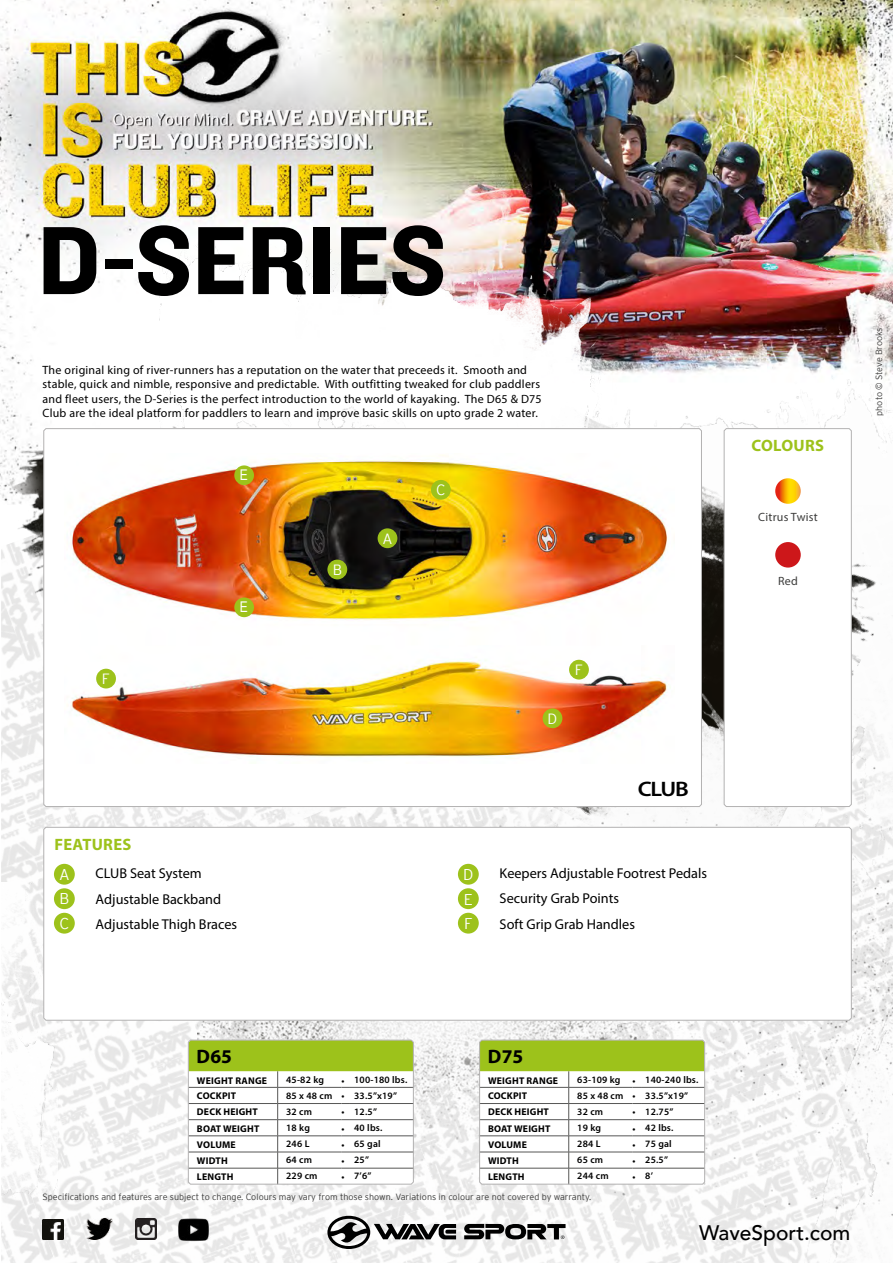
<style>
.page{position:relative;width:893px;height:1263px;background:#fff}
.page>*{position:absolute;margin:0;border:0;box-sizing:border-box;transform-origin:0 0}
.Boat_MODEL{font:100.5px "Knockout 51 Middleweight";color:#000}
.t1{font:500 21px "Avenir";color:#000}
.Boat_MODEL-2{font:600 21px "Myriad Pro";color:#000;scale:1.13 1}
.Boat_Model_SIZE{font:700 19.5px "Myriad Pro";letter-spacing:.005em;color:#000}
.t2{font:700 16.5px "Myriad Pro";letter-spacing:.02em;color:#9dc21b}
.BULLET_POINTS_-_FEAT{font:300 15.6px "Interstate";color:#fff}
.BULLET_POINTS_-_FEAT-2{font:300 14.85px "Interstate";color:#fff}
.t3{font:14.85px "Arial Narrow";color:#fff}
.FEATURES{font:14.25px "Myriad Pro";color:#000}
.Description{font:12px/14.4px "Myriad Pro";letter-spacing:.02em;color:#000}
.COLOURS{font:12px "Myriad Pro";letter-spacing:.02em;color:#3c3c3b}
.Specification_INFO{font:600 9.75px "Myriad Pro";letter-spacing:.02em;color:#000}
.Specification_TITLE{font:700 9.75px "Myriad Pro";letter-spacing:.02em;color:#000}
.t4{font:300 9px "Interstate";color:#3c3c3b}
</style>
<div class="page">
<img style="left:1px;top:672px;width:179px;height:170px">
<img style="left:1px;top:842px;width:235px;height:421px">
<img style="left:236px;top:1220px;width:196px;height:43px">
<img style="left:444px;top:1220px;width:332px;height:43px">
<img style="left:0;top:0;width:893px;height:409px">
<img style="left:1px;top:882px;width:56px;height:329px">
<img style="left:776px;top:1220px;width:102px;height:43px">
<img style="left:617px;top:305px;width:276px;height:87px">
<img style="left:617px;top:392px;width:276px;height:364px">
<img style="left:198px;top:988px;width:695px;height:232px">
<img style="left:159px;top:237px;width:458px;height:191px">
<img style="left:0;top:410px;width:43px;height:262px">
<img style="left:110px;top:354px;width:382px;height:74px">
<img style="left:521px;top:655px;width:365px;height:370px">
<img style="left:180px;top:762px;width:713px;height:226px">
<svg style="left:43px;top:428px;width:659px;height:379px"></svg>
<svg style="left:723px;top:428px;width:129px;height:379px"></svg>
<svg style="left:43px;top:826px;width:809px;height:195px"></svg>
<img style="left:43px;top:1219px;width:20px;height:21px">
<img style="left:87px;top:1219px;width:25px;height:20px">
<img style="left:136px;top:1219px;width:20px;height:21px">
<img style="left:177px;top:1218px;width:33px;height:24px">
<svg style="left:327px;top:1216px;width:129px;height:33px"></svg>
<svg style="left:464px;top:1224px;width:102px;height:15px;background:#5d5c5c"></svg>
<svg style="left:479px;top:1039px;width:226px;height:146px"></svg>
<svg style="left:188px;top:1039px;width:226px;height:146px"></svg>
<img style="left:65px;top:454px;width:609px;height:310px">
<div style="left:234px;top:597px;width:20px;height:20px;background:#9dc21b;border-radius:50%"></div>
<div style="left:378px;top:528px;width:19px;height:20px;background:#9dc21b;border-radius:50%"></div>
<div style="left:327px;top:560px;width:20px;height:19px;background:#9dc21b;border-radius:50%"></div>
<div style="left:431px;top:480px;width:20px;height:20px;background:#9dc21b;border-radius:50%"></div>
<div style="left:543px;top:708px;width:19px;height:20px;background:#9dc21b;border-radius:50%"></div>
<div style="left:96px;top:669px;width:20px;height:19px;background:#9dc21b;border-radius:50%"></div>
<div style="left:569px;top:660px;width:20px;height:19px;background:#9dc21b;border-radius:50%"></div>
<svg style="left:775px;top:478px;width:26px;height:26px"></svg>
<div style="left:775px;top:542px;width:26px;height:26px;background:#cd171a;border-radius:50%"></div>
<div style="left:234px;top:465px;width:20px;height:20px;background:#9dc21b;border-radius:50%"></div>
<div style="left:54px;top:913px;width:21px;height:21px;background:#9dc21b;border-radius:50%"></div>
<div style="left:54px;top:888px;width:21px;height:21px;background:#9dc21b;border-radius:50%"></div>
<div style="left:54px;top:864px;width:21px;height:21px;background:#9dc21b;border-radius:50%"></div>
<div style="left:458px;top:913px;width:21px;height:20px;background:#9dc21b;border-radius:50%"></div>
<div style="left:458px;top:864px;width:21px;height:21px;background:#9dc21b;border-radius:50%"></div>
<div style="left:458px;top:888px;width:21px;height:21px;background:#9dc21b;border-radius:50%"></div>
<p class="Boat_MODEL" style="left:38px;top:193px;width:410px">D-SERIES</p>
<p class="Description" style="left:43px;top:362px;width:501px">The original king of river-runners has a reputation on the water that preceeds it. Smooth and stable, quick and nimble, responsive and predictable. With outfitting tweaked for club paddlers and fleet users, the D-Series is the perfect introduction to the world of kayaking. The D65 &amp; D75<br>Club are the ideal platform for paddlers to learn and improve basic skills on upto grade 2 water.</p>
<p class="t3" style="left:240px;top:464px;width:10px">E</p>
<p class="BULLET_POINTS_-_FEAT-2" style="left:102px;top:670px;width:10px">F</p>
<p class="t3" style="left:240px;top:596px;width:10px">E</p>
<h3 class="t2" style="left:54px;top:834px;width:79px">FEATURES</h3>
<p class="BULLET_POINTS_-_FEAT" style="left:59px;top:866px;width:12px">A</p>
<p class="FEATURES" style="left:96px;top:864px;width:108px">CLUB Seat System</p>
<p class="BULLET_POINTS_-_FEAT" style="left:59px;top:890px;width:11px">B</p>
<p class="FEATURES" style="left:96px;top:891px;width:127px">Adjustable Backband</p>
<p class="BULLET_POINTS_-_FEAT" style="left:59px;top:914px;width:11px">C</p>
<p class="FEATURES" style="left:96px;top:915px;width:143px">Adjustable Thigh Braces</p>
<p class="BULLET_POINTS_-_FEAT-2" style="left:333px;top:561px;width:11px">B</p>
<p class="BULLET_POINTS_-_FEAT-2" style="left:382px;top:530px;width:12px">A</p>
<p class="BULLET_POINTS_-_FEAT-2" style="left:436px;top:481px;width:11px">C</p>
<p class="BULLET_POINTS_-_FEAT-2" style="left:548px;top:710px;width:11px">D</p>
<p class="BULLET_POINTS_-_FEAT-2" style="left:575px;top:661px;width:10px">F</p>
<p class="Boat_MODEL-2" style="left:638px;top:776px;width:46px">CLUB</p>
<p class="BULLET_POINTS_-_FEAT" style="left:463px;top:866px;width:12px">D</p>
<p class="FEATURES" style="left:500px;top:864px;width:209px">Keepers Adjustable Footrest Pedals</p>
<p class="BULLET_POINTS_-_FEAT" style="left:464px;top:890px;width:11px">E</p>
<p class="FEATURES" style="left:500px;top:889px;width:121px">Security Grab Points</p>
<p class="BULLET_POINTS_-_FEAT" style="left:464px;top:914px;width:10px">F</p>
<p class="FEATURES" style="left:500px;top:915px;width:137px">Soft Grip Grab Handles</p>
<h3 class="t2" style="left:751px;top:435px;width:74px">COLOURS</h3>
<p class="COLOURS" style="left:758px;top:509px;width:61px">Citrus Twist</p>
<p class="COLOURS" style="left:778px;top:573px;width:21px">Red</p>
<p class="t4" style="left:874px;top:416px;width:90px;rotate:-90deg">photo © Steve Brooks</p>
<p class="Boat_Model_SIZE" style="left:197px;top:1044px;width:37px">D65</p>
<p class="Specification_TITLE" style="left:197px;top:1074px;width:72px">WEIGHT RANGE</p>
<p class="Specification_INFO" style="left:286px;top:1073px;width:39px">45-82 kg</p>
<p class="Specification_INFO" style="left:341px;top:1074px;width:5px">•</p>
<p class="Specification_INFO" style="left:354px;top:1073px;width:55px">100-180 lbs.</p>
<p class="Specification_TITLE" style="left:197px;top:1089px;width:41px">COCKPIT</p>
<p class="Specification_INFO" style="left:286px;top:1089px;width:48px">85 x 48 cm</p>
<p class="Specification_INFO" style="left:341px;top:1090px;width:5px">•</p>
<p class="Specification_INFO" style="left:354px;top:1089px;width:44px">33.5”x19”</p>
<p class="Specification_TITLE" style="left:197px;top:1106px;width:62px">DECK HEIGHT</p>
<p class="Specification_INFO" style="left:286px;top:1105px;width:27px">32 cm</p>
<p class="Specification_INFO" style="left:341px;top:1106px;width:5px">•</p>
<p class="Specification_INFO" style="left:354px;top:1105px;width:24px">12.5”</p>
<p class="Specification_TITLE" style="left:197px;top:1122px;width:64px">BOAT WEIGHT</p>
<p class="Specification_INFO" style="left:286px;top:1121px;width:25px">18 kg</p>
<p class="Specification_INFO" style="left:341px;top:1122px;width:5px">•</p>
<p class="Specification_INFO" style="left:354px;top:1121px;width:30px">40 lbs.</p>
<p class="Specification_TITLE" style="left:197px;top:1138px;width:40px">VOLUME</p>
<p class="Specification_INFO" style="left:286px;top:1137px;width:25px">246 L</p>
<p class="Specification_INFO" style="left:341px;top:1138px;width:5px">•</p>
<p class="Specification_INFO" style="left:354px;top:1137px;width:28px">65 gal</p>
<p class="Specification_TITLE" style="left:197px;top:1154px;width:32px">WIDTH</p>
<p class="Specification_INFO" style="left:286px;top:1154px;width:27px">64 cm</p>
<p class="Specification_INFO" style="left:341px;top:1154px;width:5px">•</p>
<p class="Specification_INFO" style="left:354px;top:1154px;width:16px">25”</p>
<p class="Specification_TITLE" style="left:197px;top:1170px;width:38px">LENGTH</p>
<p class="Specification_INFO" style="left:286px;top:1169px;width:33px">229 cm</p>
<p class="Specification_INFO" style="left:341px;top:1170px;width:5px">•</p>
<p class="Specification_INFO" style="left:354px;top:1169px;width:19px">7’6”</p>
<p class="Boat_Model_SIZE" style="left:488px;top:1044px;width:37px">D75</p>
<p class="Specification_TITLE" style="left:488px;top:1074px;width:72px">WEIGHT RANGE</p>
<p class="Specification_INFO" style="left:577px;top:1073px;width:45px">63-109 kg</p>
<p class="Specification_INFO" style="left:632px;top:1074px;width:5px">•</p>
<p class="Specification_INFO" style="left:645px;top:1073px;width:55px">140-240 lbs.</p>
<p class="Specification_TITLE" style="left:488px;top:1089px;width:41px">COCKPIT</p>
<p class="Specification_INFO" style="left:577px;top:1089px;width:48px">85 x 48 cm</p>
<p class="Specification_INFO" style="left:632px;top:1090px;width:5px">•</p>
<p class="Specification_INFO" style="left:645px;top:1089px;width:44px">33.5”x19”</p>
<p class="Specification_TITLE" style="left:488px;top:1106px;width:62px">DECK HEIGHT</p>
<p class="Specification_INFO" style="left:577px;top:1105px;width:27px">32 cm</p>
<p class="Specification_INFO" style="left:632px;top:1106px;width:5px">•</p>
<p class="Specification_INFO" style="left:645px;top:1105px;width:30px">12.75”</p>
<p class="Specification_TITLE" style="left:488px;top:1122px;width:64px">BOAT WEIGHT</p>
<p class="Specification_INFO" style="left:577px;top:1121px;width:25px">19 kg</p>
<p class="Specification_INFO" style="left:632px;top:1122px;width:5px">•</p>
<p class="Specification_INFO" style="left:645px;top:1121px;width:30px">42 lbs.</p>
<p class="Specification_TITLE" style="left:488px;top:1138px;width:40px">VOLUME</p>
<p class="Specification_INFO" style="left:577px;top:1137px;width:25px">284 L</p>
<p class="Specification_INFO" style="left:632px;top:1138px;width:5px">•</p>
<p class="Specification_INFO" style="left:645px;top:1137px;width:28px">75 gal</p>
<p class="Specification_TITLE" style="left:488px;top:1154px;width:32px">WIDTH</p>
<p class="Specification_INFO" style="left:577px;top:1154px;width:27px">65 cm</p>
<p class="Specification_INFO" style="left:632px;top:1154px;width:5px">•</p>
<p class="Specification_INFO" style="left:645px;top:1154px;width:24px">25.5”</p>
<p class="Specification_TITLE" style="left:488px;top:1170px;width:38px">LENGTH</p>
<p class="Specification_INFO" style="left:577px;top:1169px;width:33px">244 cm</p>
<p class="Specification_INFO" style="left:632px;top:1170px;width:5px">•</p>
<p class="Specification_INFO" style="left:645px;top:1169px;width:9px">8’</p>
<p class="t4" style="left:43px;top:1192px;width:550px">Specifications and features are subject to change. Colours may vary from those shown. Variations in colour are not covered by warranty.</p>
<h2 class="t1" style="left:699px;top:1214px;width:153px">WaveSport.com</h2>
</div>
